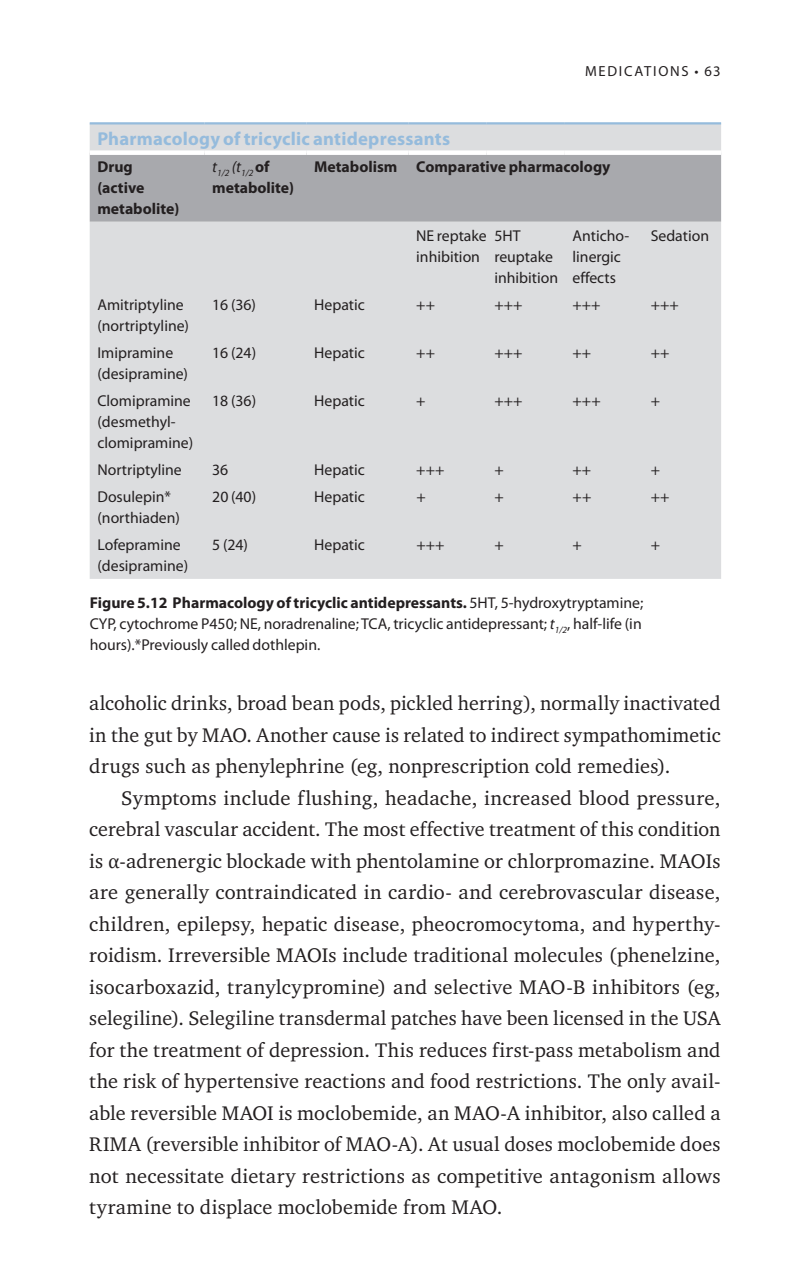
<style>
.page{position:relative;width:810px;height:1282px;background:#fff}
.page>*{position:absolute;margin:0;border:0;box-sizing:border-box;transform-origin:0 0}
.t1{font:20.25px/31.5px "Charter BT Pro";letter-spacing:.01em;color:#231f20;text-align:justify}
.t2{font:700 18.68px "Myriad Pro";letter-spacing:.01em;color:#95bbdc}
.t3{font:15.75px/20.9px "Myriad Pro";color:#231f20}
.t4{font:700 15.75px/20.9px "Myriad Pro";color:#231f20}
.t5{font:14.62px "Myriad Pro";letter-spacing:.12em;color:#231f20}
.t6{font:italic 9.45px "Myriad Pro";color:#231f20}
.s1{font-weight:700}
.s2{font-style:italic}
.s3{font-family:"Cambria"}
</style>
<div class="page">
<div style="left:90px;top:124px;width:631px;height:455px;background:#dcdddf"></div>
<div style="left:90px;top:155px;width:631px;height:67px;background:#a8a9ad"></div>
<hr style="left:90px;top:122px;width:115px;height:2px;background:#95bbdc">
<hr style="left:205px;top:122px;width:102px;height:2px;background:#95bbdc">
<hr style="left:307px;top:122px;width:102px;height:2px;background:#95bbdc">
<hr style="left:409px;top:122px;width:78px;height:2px;background:#95bbdc">
<hr style="left:487px;top:122px;width:78px;height:2px;background:#95bbdc">
<hr style="left:565px;top:122px;width:78px;height:2px;background:#95bbdc">
<hr style="left:643px;top:122px;width:78px;height:2px;background:#95bbdc">
<div style="left:90px;top:150px;width:115px;height:5px;background:#fff"></div>
<div style="left:205px;top:150px;width:102px;height:5px;background:#fff"></div>
<div style="left:307px;top:150px;width:102px;height:5px;background:#fff"></div>
<div style="left:409px;top:150px;width:78px;height:5px;background:#fff"></div>
<div style="left:487px;top:150px;width:78px;height:5px;background:#fff"></div>
<div style="left:565px;top:150px;width:78px;height:5px;background:#fff"></div>
<div style="left:643px;top:150px;width:78px;height:5px;background:#fff"></div>
<p class="t5" style="left:585px;top:63px;width:137px">Medications • 63</p>
<p class="t2" style="left:97px;top:128px;width:354px">Pharmacology of tricyclic antidepressants</p>
<p class="t4" style="left:97px;top:157px;width:84px">Drug (active metabolite)</p>
<p class="t6" style="left:212px;top:168px;width:59px"><sup>t</sup>1/2 <sup>(t</sup>1/2 <sup>of</sup></p>
<p class="t4" style="left:314px;top:157px;width:298px">Metabolism Comparative pharmacology</p>
<p class="t4" style="left:212px;top:178px;width:84px">metabolite)</p>
<p class="t3" style="left:416px;top:226px;width:72px">NE reptake inhibition</p>
<p class="t3" style="left:494px;top:226px;width:65px">5HT reuptake inhibition</p>
<p class="t3" style="left:573px;top:226px;width:58px">Anticho&shy;linergic effects</p>
<p class="t3" style="left:651px;top:226px;width:60px">Sedation</p>
<p class="t3" style="left:97px;top:295px;width:93px">Amitriptyline (nortriptyline)</p>
<p class="t3" style="left:212px;top:295px;width:45px">16 (36)</p>
<p class="t3" style="left:314px;top:295px;width:52px">Hepatic</p>
<p class="t3" style="left:416px;top:295px;width:20px">++</p>
<p class="t3" style="left:494px;top:295px;width:30px">+++</p>
<p class="t3" style="left:573px;top:295px;width:30px">+++</p>
<p class="t3" style="left:651px;top:295px;width:30px">+++</p>
<p class="t3" style="left:97px;top:343px;width:92px">Imipramine (desipramine)</p>
<p class="t3" style="left:212px;top:343px;width:45px">16 (24)</p>
<p class="t3" style="left:314px;top:343px;width:52px">Hepatic</p>
<p class="t3" style="left:416px;top:343px;width:20px">++</p>
<p class="t3" style="left:494px;top:343px;width:30px">+++</p>
<p class="t3" style="left:573px;top:343px;width:20px">++</p>
<p class="t3" style="left:651px;top:343px;width:20px">++</p>
<p class="t3" style="left:97px;top:391px;width:97px">Clomipramine (desmethyl&shy;clomipramine)</p>
<p class="t3" style="left:212px;top:391px;width:45px">18 (36)</p>
<p class="t3" style="left:314px;top:391px;width:52px">Hepatic</p>
<p class="t3" style="left:416px;top:391px;width:11px">+</p>
<p class="t3" style="left:494px;top:391px;width:30px">+++</p>
<p class="t3" style="left:573px;top:391px;width:30px">+++</p>
<p class="t3" style="left:651px;top:391px;width:11px">+</p>
<p class="t3" style="left:97px;top:460px;width:86px">Nortriptyline</p>
<p class="t3" style="left:212px;top:460px;width:18px">36</p>
<p class="t3" style="left:314px;top:460px;width:52px">Hepatic</p>
<p class="t3" style="left:416px;top:460px;width:30px">+++</p>
<p class="t3" style="left:494px;top:460px;width:11px">+</p>
<p class="t3" style="left:573px;top:460px;width:20px">++</p>
<p class="t3" style="left:651px;top:460px;width:11px">+</p>
<p class="t3" style="left:97px;top:487px;width:84px">Dosulepin* (northiaden)</p>
<p class="t3" style="left:212px;top:487px;width:45px">20 (40)</p>
<p class="t3" style="left:314px;top:487px;width:52px">Hepatic</p>
<p class="t3" style="left:416px;top:487px;width:11px">+</p>
<p class="t3" style="left:494px;top:487px;width:11px">+</p>
<p class="t3" style="left:573px;top:487px;width:20px">++</p>
<p class="t3" style="left:651px;top:487px;width:20px">++</p>
<p class="t3" style="left:97px;top:535px;width:92px">Lofepramine (desipramine)</p>
<p class="t3" style="left:212px;top:535px;width:37px">5 (24)</p>
<p class="t3" style="left:314px;top:535px;width:52px">Hepatic</p>
<p class="t3" style="left:416px;top:535px;width:30px">+++</p>
<p class="t3" style="left:495px;top:535px;width:11px">+</p>
<p class="t3" style="left:573px;top:535px;width:11px">+</p>
<p class="t3" style="left:651px;top:535px;width:11px">+</p>
<p class="t3" style="left:90px;top:593px;width:555px;text-align:justify"><span class="s1">Figure 5.12 Pharmacology of tricyclic antidepressants.</span> 5HT, 5-hydroxytryptamine; CYP, cytochrome P450; NE, noradrenaline; TCA, tricyclic antidepressant; <span class="s2">t</span><sub>1/2</sub>, half-life (in hours).*Previously called dothlepin.</p>
<p class="t1" style="left:89px;top:687px;width:633px">alcoholic drinks, broad bean pods, pickled herring), normally inactivated in the gut by MAO. Another cause is related to indirect sympathomimetic drugs such as phenylephrine (eg, nonprescription cold remedies).</p>
<p class="t1" style="left:89px;top:782px;width:633px;text-indent:32px">Symptoms include flushing, headache, increased blood pressure, cerebral vascular accident. The most effective treatment of this condition is <span class="s3">α</span>-adrenergic blockade with phentolamine or chlorpromazine. MAOIs are generally contraindicated in cardio- and cerebrovascular disease, children, epilepsy, hepatic disease, pheocromocytoma, and hyperthy&shy;roidism. Irreversible MAOIs include traditional molecules (phenelzine, isocarboxazid, tranylcypromine) and selective MAO-B inhibitors (eg, selegiline). Selegiline transdermal patches have been licensed in the USA for the treatment of depression. This reduces first-pass metabolism and the risk of hypertensive reactions and food restrictions. The only avail&shy;able reversible MAOI is moclobemide, an MAO-A inhibitor, also called a RIMA (reversible inhibitor of MAO-A). At usual doses moclobemide does not necessitate dietary restrictions as competitive antagonism allows tyramine to displace moclobemide from MAO.</p>
</div>
